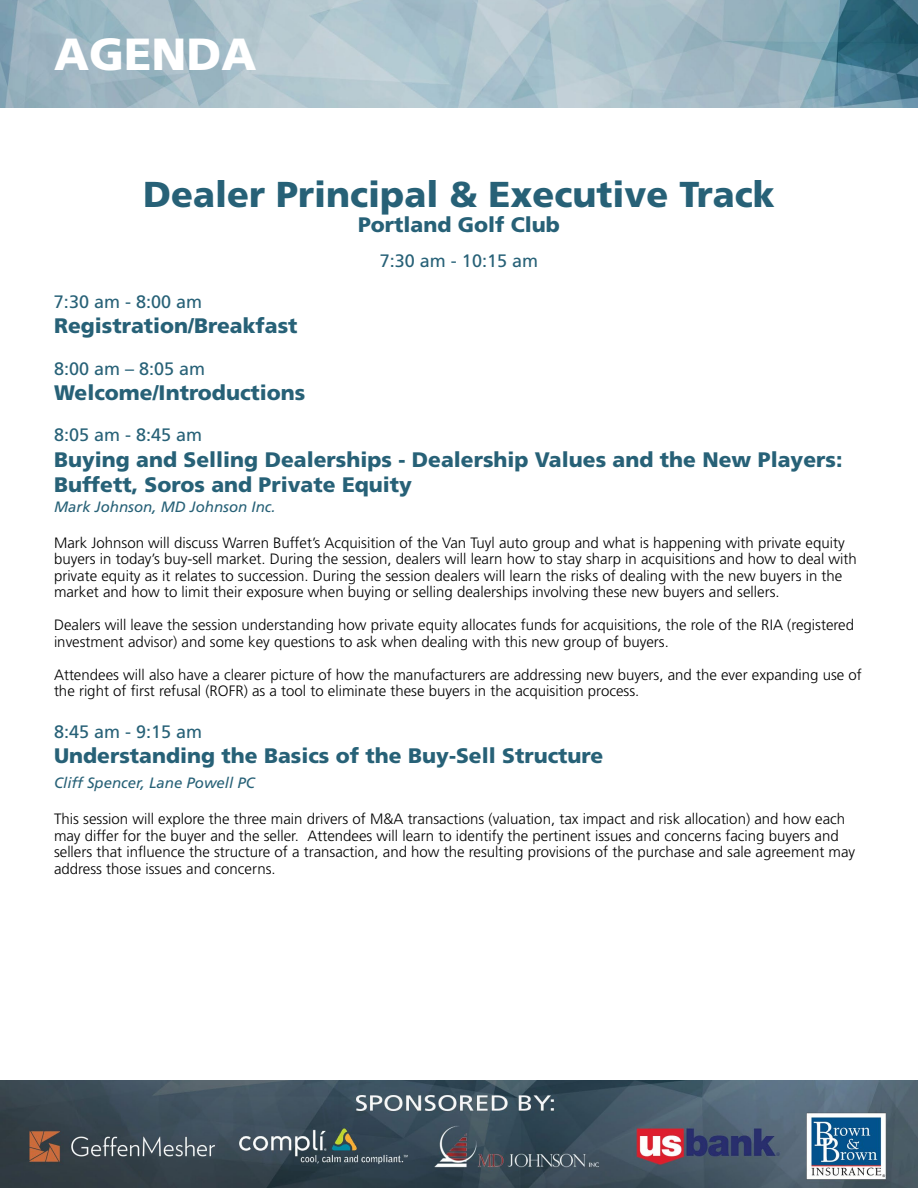
<style>
.page{position:relative;width:918px;height:1188px;background:#fff}
.page>*{position:absolute;margin:0;border:0;box-sizing:border-box;transform-origin:0 0}
.t1{font:900 45px "Frutiger LT Std";color:#fff}
.t2{font:900 36px "Frutiger LT Std";color:#276177}
.t3{font:900 21px/25.2px "Frutiger LT Std";color:#276177}
.t4{font:18px "Frutiger LT Std";color:#276177}
.t5{font:300 15px/16.5px "Frutiger LT Std";color:#000}
.t6{font:italic 15px "Frutiger LT Std";color:#276177}
</style>
<div class="page">
<img style="left:0;top:0;width:918px;height:108px">
<img style="left:0;top:1080px;width:918px;height:108px">
<h1 class="t1" style="left:54px;top:28px;width:204px">AGENDA</h1>
<h2 class="t2" style="left:143px;top:172px;width:633px">Dealer Principal &amp; Executive Track</h2>
<h3 class="t3" style="left:358px;top:212px;width:203px">Portland Golf Club</h3>
<p class="t4" style="left:380px;top:250px;width:160px">7:30 am - 10:15 am</p>
<p class="t4" style="left:54px;top:291px;width:150px">7:30 am - 8:00 am</p>
<h3 class="t3" style="left:54px;top:313px;width:245px">Registration/Breakfast</h3>
<p class="t4" style="left:54px;top:358px;width:153px">8:00 am – 8:05 am</p>
<h3 class="t3" style="left:54px;top:380px;width:253px">Welcome/Introductions</h3>
<p class="t4" style="left:54px;top:425px;width:150px">8:05 am - 8:45 am</p>
<h3 class="t3" style="left:54px;top:447px;width:790px">Buying and Selling Dealerships - Dealership Values and the New Players:<br>Buffett, Soros and Private Equity</h3>
<p class="t6" style="left:54px;top:498px;width:223px">Mark Johnson, MD Johnson Inc.</p>
<p class="t5" style="left:54px;top:535px;width:804px">Mark Johnson will discuss Warren Buffet’s Acquisition of the Van Tuyl auto group and what is happening with private equity buyers in today’s buy-sell market. During the session, dealers will learn how to stay sharp in acquisitions and how to deal with private equity as it relates to succession. During the session dealers will learn the risks of dealing with the new buyers in the market and how to limit their exposure when buying or selling dealerships involving these new buyers and sellers.</p>
<p class="t5" style="left:54px;top:617px;width:802px">Dealers will leave the session understanding how private equity allocates funds for acquisitions, the role of the RIA (registered investment advisor) and some key questions to ask when dealing with this new group of buyers.</p>
<p class="t5" style="left:54px;top:667px;width:809px">Attendees will also have a clearer picture of how the manufacturers are addressing new buyers, and the ever expanding use of the right of first refusal (ROFR) as a tool to eliminate these buyers in the acquisition process.</p>
<p class="t4" style="left:54px;top:721px;width:150px">8:45 am - 9:15 am</p>
<h3 class="t3" style="left:54px;top:743px;width:551px">Understanding the Basics of the Buy-Sell Structure</h3>
<p class="t6" style="left:54px;top:774px;width:202px">Cliff Spencer, Lane Powell PC</p>
<p class="t5" style="left:54px;top:811px;width:803px">This session will explore the three main drivers of M&amp;A transactions (valuation, tax impact and risk allocation) and how each may differ for the buyer and the seller. Attendees will learn to identify the pertinent issues and concerns facing buyers and sellers that influence the structure of a transaction, and how the resulting provisions of the purchase and sale agreement may address those issues and concerns.</p>
</div>
